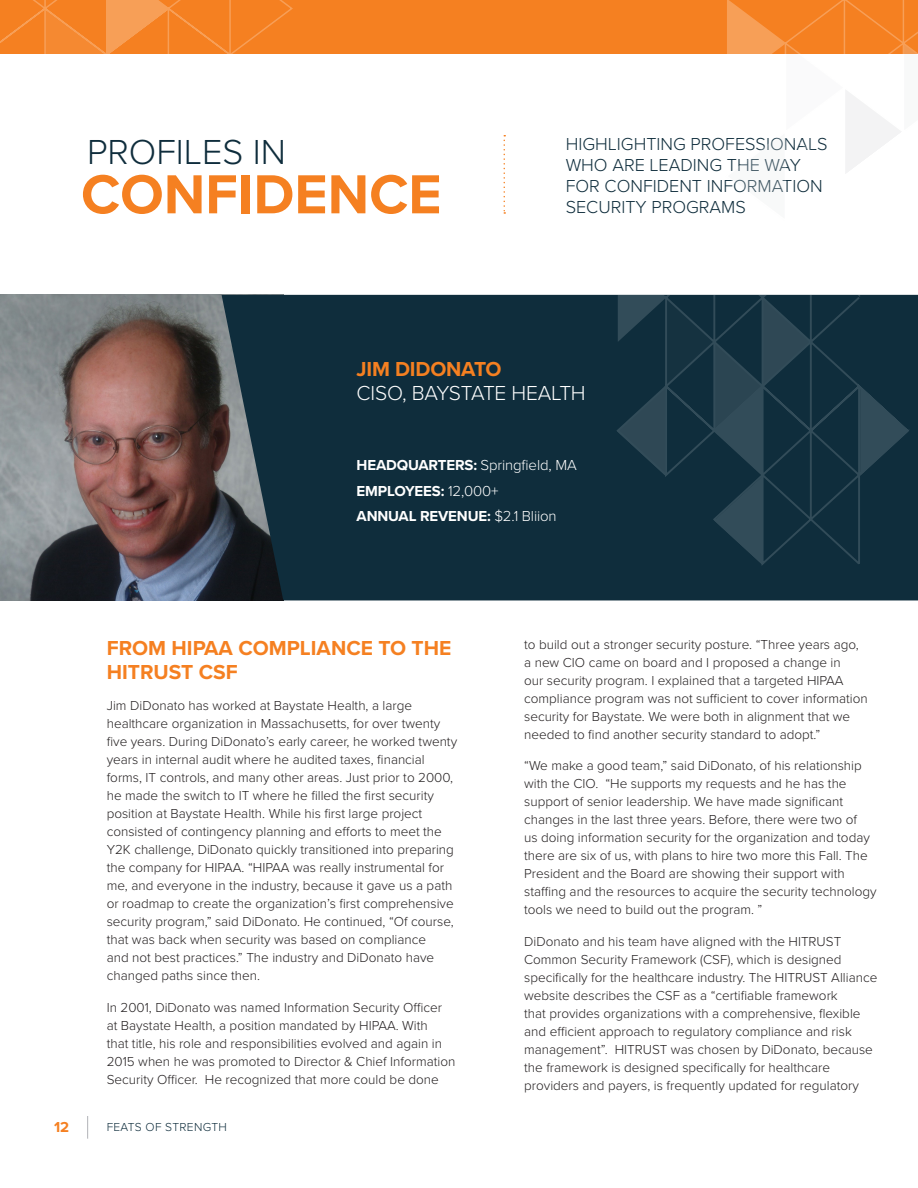
<style>
.page{position:relative;width:918px;height:1188px;background:#fff}
.page>*{position:absolute;margin:0;border:0;box-sizing:border-box;transform-origin:0 0}
.Confidence{font:700 57px "Proxima Nova";color:#f58021}
.Profiles_In{font:300 36px "Proxima Nova";color:#0f2d3c}
.Body_Text{font:700 21px/24px "Proxima Nova";color:#f58021}
.Job_Titles{font:300 21px "Proxima Nova";letter-spacing:-.01em;color:#fff}
.Name{font:700 21px "Proxima Nova";letter-spacing:-.01em;color:#f58021}
.t1{font:300 18px/21px "Proxima Nova";color:#0f2d3c}
.Body_Text-2{font:700 15px "Proxima Nova";letter-spacing:-.01em;color:#fff}
.Body_Text-3{font:300 15px "Proxima Nova";letter-spacing:-.01em;color:#fff}
.t2{font:700 15px "Proxima Nova";color:#f58021}
.Body_Text-4{font:300 13.5px/18px "Proxima Nova";color:#231f20}
.t3{font:300 12px "Proxima Nova";letter-spacing:.025em;color:#0f2d3c}
.s1{font-weight:700}
.s2{font-weight:300}
</style>
<div class="page">
<svg style="left:87px;top:1116px;width:1px;height:23px"></svg>
<img style="left:0;top:295px;width:222px;height:305px">
<div style="left:0;top:0;width:918px;height:54px;background:#f58021"></div>
<svg style="left:0;top:0;width:293px;height:54px"></svg>
<svg style="left:504px;top:135px;width:1px;height:79px"></svg>
<svg style="left:222px;top:295px;width:696px;height:305px;background:#132f3e"></svg>
<svg style="left:617px;top:0;width:301px;height:565px"></svg>
<svg style="left:615px;top:295px;width:295px;height:272px;background:#163342"></svg>
<p class="Profiles_In" style="left:87px;top:130px;width:200px">PROFILES IN</p>
<p class="Confidence" style="left:81px;top:160px;width:362px">CONFIDENCE</p>
<p class="t1" style="left:566px;top:134px;width:263px">HIGHLIGHTING PROFESSIONALS<br>WHO ARE LEADING THE WAY<br>FOR CONFIDENT INFORMATION<br>SECURITY PROGRAMS</p>
<p class="Name" style="left:357px;top:356px;width:147px">JIM DIDONATO</p>
<p class="Job_Titles" style="left:357px;top:380px;width:231px">CISO, BAYSTATE HEALTH</p>
<p class="Body_Text-3" style="left:357px;top:456px;width:222px"><span class="s1">HEADQUARTERS:</span> Springfield, MA</p>
<p class="Body_Text-2" style="left:357px;top:482px;width:143px">EMPLOYEES: <span class="s2">12,000+</span></p>
<p class="Body_Text-2" style="left:357px;top:507px;width:201px">ANNUAL REVENUE: <span class="s2">$2.1 Bliion</span></p>
<p class="Body_Text" style="left:107px;top:636px;width:346px">FROM HIPAA COMPLIANCE TO THE<br>HITRUST CSF</p>
<p class="Body_Text-4" style="left:107px;top:697px;width:352px">Jim DiDonato has worked at Baystate Health, a large healthcare organization in Massachusetts, for over twenty five years. During DiDonato’s early career, he worked twenty years in internal audit where he audited taxes, financial forms, IT controls, and many other areas. Just prior to 2000, he made the switch to IT where he filled the first security position at Baystate Health. While his first large project consisted of contingency planning and efforts to meet the Y2K challenge, DiDonato quickly transitioned into preparing the company for HIPAA. “HIPAA was really instrumental for me, and everyone in the industry, because it gave us a path or roadmap to create the organization’s first comprehensive security program,” said DiDonato. He continued, “Of course, that was back when security was based on compliance<br>and not best practices.” The industry and DiDonato have changed paths since then.</p>
<p class="Body_Text-4" style="left:107px;top:998px;width:350px">In 2001, DiDonato was named Information Security Officer at Baystate Health, a position mandated by HIPAA. With<br>that title, his role and responsibilities evolved and again in 2015 when he was promoted to Director &amp; Chief Information Security Officer. He recognized that more could be done</p>
<p class="t2" style="left:54px;top:1118px;width:17px">12</p>
<p class="t3" style="left:107px;top:1120px;width:122px">FEATS OF STRENGTH</p>
<p class="Body_Text-4" style="left:524px;top:635px;width:345px">to build out a stronger security posture. “Three years ago, a new CIO came on board and I proposed a change in<br>our security program. I explained that a targeted HIPAA compliance program was not sufficient to cover information security for Baystate. We were both in alignment that we needed to find another security standard to adopt.”</p>
<p class="Body_Text-4" style="left:524px;top:757px;width:354px">“We make a good team,” said DiDonato, of his relationship with the CIO. “He supports my requests and he has the support of senior leadership. We have made significant changes in the last three years. Before, there were two of<br>us doing information security for the organization and today there are six of us, with plans to hire two more this Fall. The President and the Board are showing their support with staffing and the resources to acquire the security technology tools we need to build out the program. ”</p>
<p class="Body_Text-4" style="left:524px;top:932px;width:355px">DiDonato and his team have aligned with the HITRUST Common Security Framework (CSF), which is designed specifically for the healthcare industry. The HITRUST Alliance website describes the CSF as a “certifiable framework<br>that provides organizations with a comprehensive, flexible and efficient approach to regulatory compliance and risk management”. HITRUST was chosen by DiDonato, because the framework is designed specifically for healthcare providers and payers, is frequently updated for regulatory</p>
</div>
